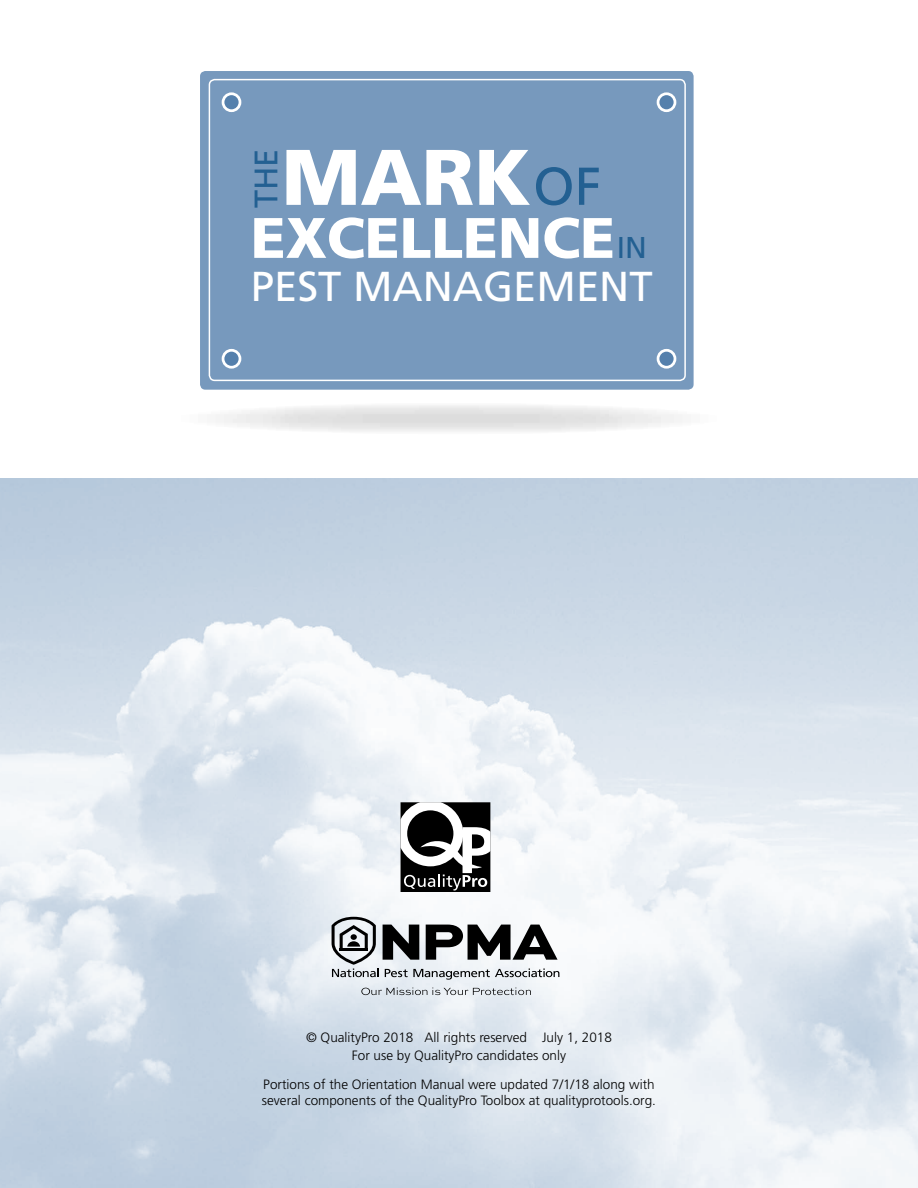
<style>
.page{position:relative;width:918px;height:1188px;background:#fff}
.page>*{position:absolute;margin:0;border:0;box-sizing:border-box;transform-origin:0 0}
.t1{font:900 78.75px "Frutiger";color:#fff}
.t2{font:900 57px "Frutiger";color:#fff}
.t3{font:53.25px "Frutiger";color:#236092}
.t4{font:41.85px "Frutiger";color:#fff}
.t5{font:32.55px "Frutiger";color:#236092}
.t6{font:30.15px "Frutiger";color:#236092}
.t7{font:300 13.5px/18px "Frutiger";color:#000;text-align:center}
</style>
<div class="page">
<div style="left:200px;top:71px;width:494px;height:319px;background:#7799bd;border-radius:5px"></div>
<div style="left:209px;top:79px;width:477px;height:302px;border:2px solid #fff;border-radius:5px"></div>
<div style="left:658px;top:94px;width:17px;height:17px;background:#5580ac;border-radius:50%"></div>
<div style="left:657px;top:92px;width:19px;height:20px;border:3px solid #fff;border-radius:50%"></div>
<div style="left:223px;top:94px;width:17px;height:17px;background:#5580ac;border-radius:50%"></div>
<div style="left:222px;top:92px;width:19px;height:20px;border:3px solid #fff;border-radius:50%"></div>
<div style="left:658px;top:350px;width:17px;height:17px;background:#5580ac;border-radius:50%"></div>
<div style="left:657px;top:349px;width:19px;height:20px;border:3px solid #fff;border-radius:50%"></div>
<div style="left:223px;top:350px;width:17px;height:17px;background:#5580ac;border-radius:50%"></div>
<div style="left:222px;top:349px;width:19px;height:20px;border:3px solid #fff;border-radius:50%"></div>
<svg style="left:174px;top:403px;width:548px;height:32px;fill:#ececec"></svg>
<svg style="left:401px;top:802px;width:89px;height:90px"></svg>
<svg style="left:361px;top:988px;width:170px;height:7px"></svg>
<svg style="left:332px;top:917px;width:227px;height:63px"></svg>
<h1 class="t1" style="left:282px;top:130px;width:251px">MARK</h1>
<h2 class="t2" style="left:251px;top:203px;width:366px">EXCELLENCE</h2>
<h3 class="t4" style="left:251px;top:262px;width:403px">PEST MANAGEMENT</h3>
<h3 class="t5" style="left:247px;top:208px;width:61px;rotate:-90deg">THE</h3>
<h3 class="t3" style="left:533px;top:155px;width:70px">OF</h3>
<h3 class="t6" style="left:617px;top:230px;width:32px">IN</h3>
<p class="t7" style="left:306px;top:1029px;width:307px">© QualityPro 2018 All rights reserved July 1, 2018<br>For use by QualityPro candidates only</p>
<p class="t7" style="left:262px;top:1076px;width:396px;line-height:16.5px;text-align:left">Portions of the Orientation Manual were updated 7/1/18 along with several components of the QualityPro Toolbox at qualityprotools.org.</p>
</div>
